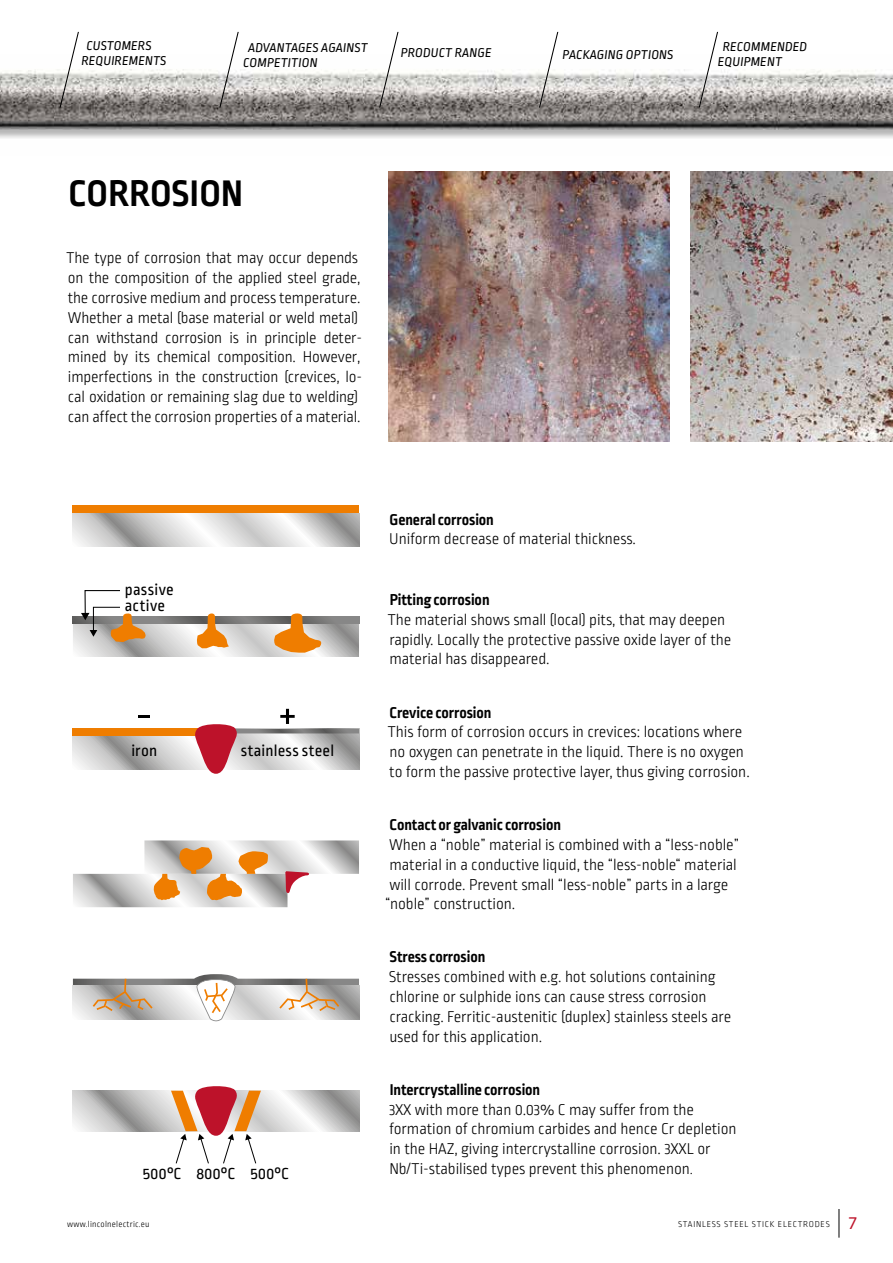
<style>
.page{position:relative;width:893px;height:1263px;background:#fff}
.page>*{position:absolute;margin:0;border:0;box-sizing:border-box;transform-origin:0 0}
.t1{font:700 39px "Ropa Sans Pro";letter-spacing:.01em;color:#000}
.t2{font:16.8px/16.6px "Ropa Sans Pro";letter-spacing:.015em;color:#000}
.t3{font:300 16.5px/19.8px "Ropa Sans Pro";letter-spacing:-.005em;color:#000}
.t4{font:700 16.5px "Ropa Sans Pro";letter-spacing:-.005em;color:#000}
.t5{font:italic 13.5px/15px "Ropa Sans Pro";letter-spacing:.01em;color:#000}
.t6{font:300 9px "Ropa Sans Pro";letter-spacing:.075em;color:#000}
.t7{font:300 9px "Ropa Sans Pro";letter-spacing:.025em;color:#000}
.s1{font-size:15px}
.s2{font-family:"Myriad Pro";font-weight:400;font-size:18px;color:#bd1229}
</style>
<div class="page">
<img style="left:0;top:69px;width:893px;height:69px">
<svg style="left:59px;top:31px;width:21px;height:78px"></svg>
<svg style="left:219px;top:31px;width:21px;height:78px"></svg>
<svg style="left:378px;top:31px;width:21px;height:78px"></svg>
<svg style="left:538px;top:31px;width:21px;height:78px"></svg>
<svg style="left:698px;top:31px;width:21px;height:78px"></svg>
<img style="left:389px;top:172px;width:281px;height:269px">
<img style="left:690px;top:172px;width:203px;height:269px">
<svg style="left:839px;top:1209px;width:1px;height:28px"></svg>
<svg style="left:73px;top:513px;width:286px;height:33px"></svg>
<div style="left:73px;top:506px;width:286px;height:7px;background:#ef7d00"></div>
<svg style="left:73px;top:840px;width:286px;height:67px"></svg>
<svg style="left:73px;top:974px;width:286px;height:47px"></svg>
<svg style="left:73px;top:736px;width:119px;height:33px;background:#c7c7c6"></svg>
<div style="left:73px;top:729px;width:143px;height:7px;background:#ef7d00"></div>
<svg style="left:139px;top:715px;width:11px;height:3px"></svg>
<svg style="left:192px;top:709px;width:167px;height:65px"></svg>
<svg style="left:73px;top:1086px;width:286px;height:78px"></svg>
<svg style="left:73px;top:590px;width:286px;height:67px"></svg>
<p class="t5" style="left:81px;top:38px;width:86px;text-indent:5px">CUSTOMERS<br>REQUIREMENTS</p>
<p class="t5" style="left:243px;top:41px;width:126px;text-indent:5px">ADVANTAGES AGAINST<br>COMPETITION</p>
<p class="t5" style="left:401px;top:46px;width:92px">PRODUCT RANGE</p>
<p class="t5" style="left:562px;top:47px;width:112px">PACKAGING OPTIONS</p>
<p class="t5" style="left:718px;top:40px;width:91px;text-indent:5px">RECOMMENDED<br>EQUIPMENT</p>
<h1 class="t1" style="left:68px;top:171px;width:176px">CORROSION</h1>
<p class="t3" style="left:66px;top:249px;width:298px">The type of corrosion that may occur depends on the composition of the applied steel grade, the corrosive medium and process temperature.<br>Whether a metal (base material or weld metal) can withstand corrosion is in principle deter&shy;mined by its chemical composition. However, imperfections in the construction (crevices, lo&shy;cal oxidation or remaining slag due to welding) can affect the corrosion properties of a material.</p>
<p class="t2" style="left:125px;top:582px;width:50px">passive active</p>
<p class="t2" style="left:131px;top:743px;width:27px">iron</p>
<p class="t2" style="left:241px;top:743px;width:95px">stainless steel</p>
<p class="t2" style="left:143px;top:1166px;width:148px">500°C 800°C 500°C</p>
<p class="t4" style="left:390px;top:510px;width:106px">General corrosion</p>
<p class="t3" style="left:389px;top:530px;width:248px">Uniform decrease of material thickness.</p>
<p class="t4" style="left:390px;top:590px;width:101px">Pitting corrosion</p>
<p class="t3" style="left:387px;top:611px;width:345px">The material shows small (local) pits, that may deepen rapidly. Locally the protective passive oxide layer of the material has disappeared.</p>
<p class="t4" style="left:390px;top:703px;width:103px">Crevice corrosion</p>
<p class="t3" style="left:387px;top:723px;width:364px">This form of corrosion occurs in crevices: locations where no oxygen can penetrate in the liquid. There is no oxygen to form the passive protective layer, thus giving corrosion.</p>
<p class="t4" style="left:390px;top:815px;width:173px">Contact or galvanic corrosion</p>
<p class="t3" style="left:385px;top:836px;width:355px">When a “noble” material is combined with a “less-noble” material in a conductive liquid, the “less-noble“ material will corrode. Prevent small “less-noble” parts in a large “noble” construction.</p>
<p class="t4" style="left:389px;top:948px;width:97px">Stress corrosion</p>
<p class="t3" style="left:389px;top:968px;width:344px">Stresses combined with e.g. hot solutions containing chlorine or sulphide ions can cause stress corrosion cracking. Ferritic-austenitic (duplex) stainless steels are used for this application.</p>
<p class="t4" style="left:390px;top:1080px;width:152px">Intercrystalline corrosion</p>
<p class="t3" style="left:389px;top:1100px;width:349px">3XX with more than 0.03% C may suffer from the formation of chromium carbides and hence Cr depletion in the HAZ, giving intercrystalline corrosion. 3XXL or Nb/Ti-stabilised types prevent this phenomenon<span class="s1">.</span></p>
<p class="t7" style="left:67px;top:1220px;width:84px">www.lincolnelectric.eu</p>
<p class="t6" style="left:678px;top:1220px;width:181px">STAINLESS STEEL STICK ELECTRODES <span class="s2">7</span></p>
</div>
